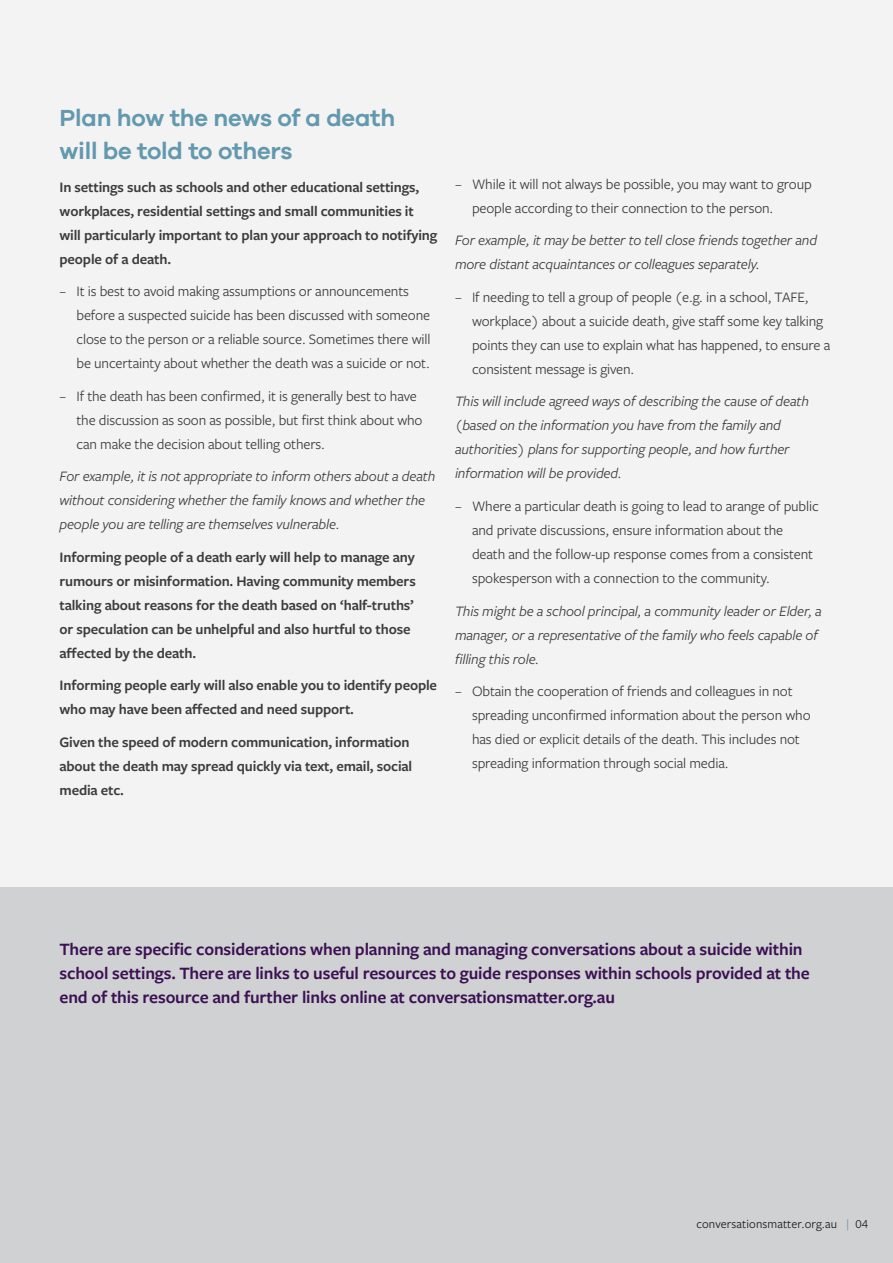
<style>
.page{position:relative;width:893px;height:1263px;background:#f3f3f4}
.page>*{position:absolute;margin:0;border:0;box-sizing:border-box;transform-origin:0 0}
.t1{font:600 24px/33px "Galano Grotesque";letter-spacing:-.01em;color:#6399ae}
.t2{font:600 18px/24px "Freight Sans Pro";letter-spacing:-.01em;color:#3c1053}
.t3{font:15px/24px "Freight Sans Pro";letter-spacing:-.01em;color:#3c3c3b}
.t4{font:600 15px/24px "Freight Sans Pro";letter-spacing:-.01em;color:#3c3c3b}
.t5{font:italic 15px/24px "Freight Sans Pro";letter-spacing:-.01em;color:#3c3c3b}
.t6{font:12.6px "Freight Sans Pro";letter-spacing:.01em;color:#1a1a1a}
.s1{color:#6399ae}
</style>
<div class="page">
<div style="left:0;top:887px;width:893px;height:376px;background:#cfd1d2"></div>
<h1 class="t1" style="left:60px;top:101px;width:337px">Plan how the news of a death will be told to others</h1>
<p class="t4" style="left:60px;top:174px;width:379px">In settings such as schools and other educational settings, workplaces, residential settings and small communities it will particularly important to plan your approach to notifying people of a death.</p>
<p class="t3" style="left:77px;top:279px;width:355px;text-indent:-17px">– It is best to avoid making assumptions or announcements before a suspected suicide has been discussed with someone close to the person or a reliable source. Sometimes there will be uncertainty about whether the death was a suicide or not.</p>
<p class="t3" style="left:77px;top:383px;width:348px;text-indent:-17px">– If the death has been confirmed, it is generally best to have the discussion as soon as possible, but first think about who can make the decision about telling others.</p>
<p class="t5" style="left:60px;top:464px;width:377px">For example, it is not appropriate to inform others about a death without considering whether the family knows and whether the people you are telling are themselves vulnerable.</p>
<p class="t4" style="left:60px;top:544px;width:358px">Informing people of a death early will help to manage any rumours or misinformation. Having community members talking about reasons for the death based on ‘half-truths’ or speculation can be unhelpful and also hurtful to those affected by the death.</p>
<p class="t4" style="left:60px;top:673px;width:379px">Informing people early will also enable you to identify people who may have been affected and need support.</p>
<p class="t4" style="left:60px;top:729px;width:354px">Given the speed of modern communication, information about the death may spread quickly via text, email, social media etc.</p>
<p class="t3" style="left:472px;top:171px;width:341px;text-indent:-17px">– While it will not always be possible, you may want to group people according to their connection to the person.</p>
<p class="t5" style="left:455px;top:228px;width:364px">For example, it may be better to tell close friends together and more distant acquaintances or colleagues separately.</p>
<p class="t3" style="left:472px;top:284px;width:360px;text-indent:-17px">– If needing to tell a group of people (e.g. in a school, TAFE, workplace) about a suicide death, give staff some key talking points they can use to explain what has happened, to ensure a consistent message is given.</p>
<p class="t5" style="left:455px;top:389px;width:355px">This will include agreed ways of describing the cause of death (based on the information you have from the family and authorities) plans for supporting people, and how further information will be provided.</p>
<p class="t3" style="left:472px;top:493px;width:348px;text-indent:-17px">– Where a particular death is going to lead to arange of public and private discussions, ensure information about the death and the follow-up response comes from a consistent spokesperson with a connection to the community.</p>
<p class="t5" style="left:455px;top:598px;width:368px">This might be a school principal, a community leader or Elder, a manager, or a representative of the family who feels capable of filling this role.</p>
<p class="t3" style="left:472px;top:678px;width:340px;text-indent:-17px">– Obtain the cooperation of friends and colleagues in not spreading unconfirmed information about the person who has died or explicit details of the death. This includes not spreading information through social media.</p>
<p class="t2" style="left:60px;top:937px;width:752px">There are specific considerations when planning and managing conversations about a suicide within school settings. There are links to useful resources to guide responses within schools provided at the end of this resource and further links online at conversationsmatter.org.au</p>
<p class="t6" style="left:696px;top:1215px;width:173px">conversationsmatter.org.au <span class="s1">|</span> 04</p>
</div>
